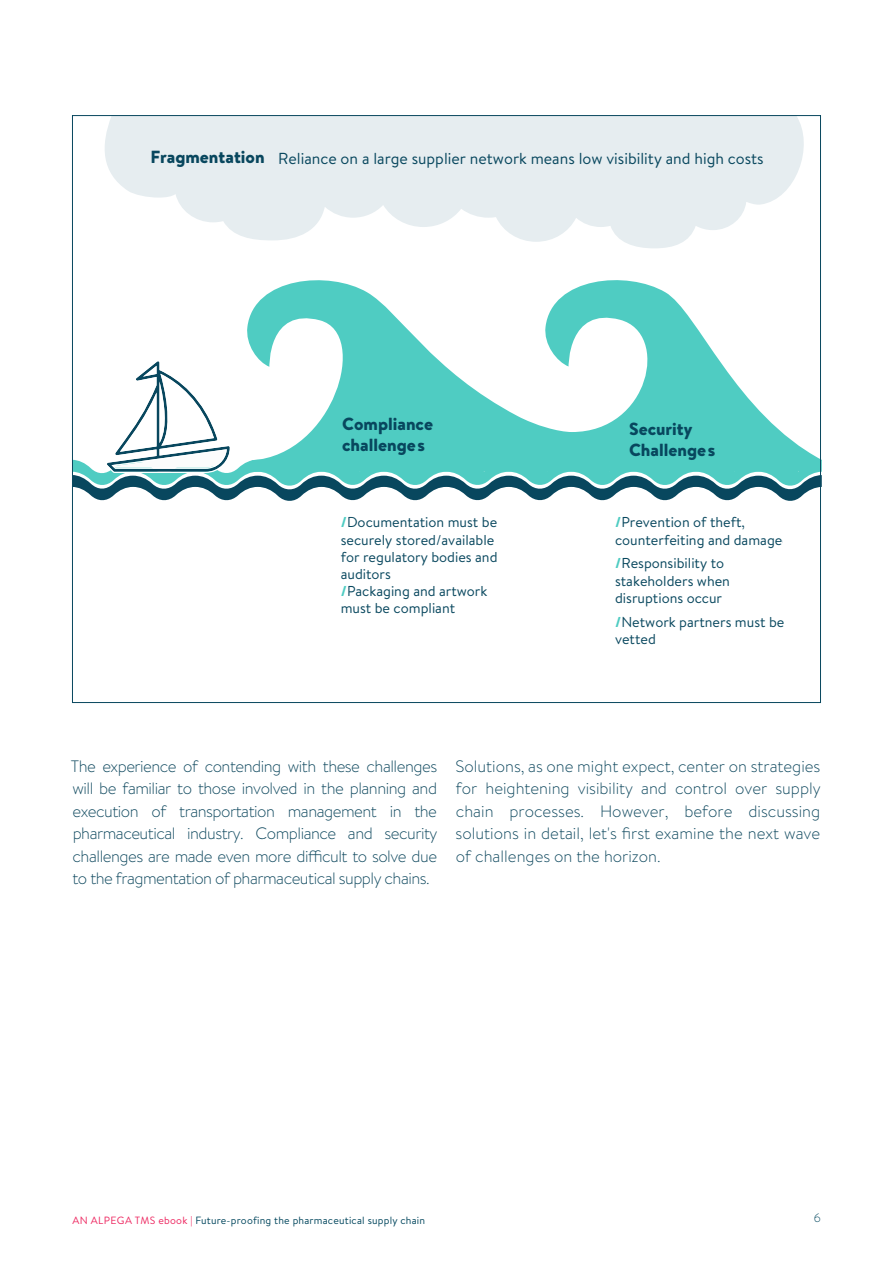
<style>
.page{position:relative;width:893px;height:1263px;background:#fff}
.page>*{position:absolute;margin:0;border:0;box-sizing:border-box;transform-origin:0 0}
.t1{font:900 17.55px/21px "Brandon Text";color:#08475e}
.t2{font:300 16.5px/22.5px "Brandon Text";letter-spacing:-.015em;color:#0e485e;text-align:justify}
.t3{font:15.9px "Brandon Text";color:#08475e}
.t4{font:14.4px/17.2px "Brandon Text";color:#08475e}
.t5{font:300 12px "Brandon Text";color:#02475e}
.t6{font:10.5px "Brandon Text";letter-spacing:.02em;color:#03475e}
.s1{font-weight:900;color:#4fccc2}
.s2{color:#ed2760}
</style>
<div class="page">
<svg style="left:105px;top:117px;width:699px;height:131px;fill:#e6edf0"></svg>
<svg style="left:247px;top:280px;width:472px;height:80px"></svg>
<svg style="left:74px;top:360px;width:748px;height:141px"></svg>
<div style="left:280px;top:465px;width:21px;height:11px;background:#4fccc2;border-radius:50%"></div>
<div style="left:344px;top:465px;width:16px;height:10px;background:#4fccc2;border-radius:50%"></div>
<div style="left:404px;top:467px;width:19px;height:8px;background:#4fccc2;border-radius:50%"></div>
<div style="left:469px;top:467px;width:15px;height:7px;background:#4fccc2;border-radius:50%"></div>
<div style="left:526px;top:462px;width:24px;height:12px;background:#4fccc2;border-radius:50%"></div>
<div style="left:594px;top:466px;width:16px;height:9px;background:#4fccc2;border-radius:50%"></div>
<div style="left:655px;top:467px;width:19px;height:8px;background:#4fccc2;border-radius:50%"></div>
<div style="left:718px;top:467px;width:17px;height:7px;background:#4fccc2;border-radius:50%"></div>
<div style="left:780px;top:464px;width:18px;height:13px;background:#4fccc2;border-radius:50%"></div>
<p class="t1" style="left:150px;top:146px;width:116px">Fragmentation</p>
<p class="t3" style="left:278px;top:147px;width:487px">Reliance on a large supplier network means low visibility and high costs</p>
<p class="t1" style="left:342px;top:413px;width:92px">Compliance challenges</p>
<p class="t1" style="left:629px;top:418px;width:88px">Security<br>Challenges</p>
<p class="t4" style="left:341px;top:513px;width:158px"><span class="s1">/</span>Documentation must be securely stored/available for regulatory bodies and auditors<br><span class="s1">/</span>Packaging and artwork must be compliant</p>
<p class="t4" style="left:615px;top:513px;width:176px"><span class="s1">/</span>Prevention of theft, counterfeiting and damagee</p>
<p class="t4" style="left:615px;top:554px;width:116px"><span class="s1">/</span>Responsibility to stakeholders when disruptions occur</p>
<p class="t4" style="left:615px;top:613px;width:171px"><span class="s1">/</span>Network partners must be vetted</p>
<p class="t2" style="left:71px;top:754px;width:368px">The experience of contending with these challenges will be familiar to those involved in the planning and execution of transportation management in the pharmaceutical industry. Compliance and security challenges are made even more difficult to solve due to the fragmentation of pharmaceutical supply chains.</p>
<p class="t2" style="left:456px;top:754px;width:367px">Solutions, as one might expect, center on strategies for heightening visibility and control over supply chain processes. However, before discussing solutions in detail, let's first examine the next wave of challenges on the horizon.</p>
<p class="t6" style="left:72px;top:1213px;width:354px"><span class="s2">AN ALPEGA TMS ebook |</span> Future-proofing the pharmaceutical supply chain</p>
<p class="t5" style="left:814px;top:1210px;width:8px">6</p>
</div>
